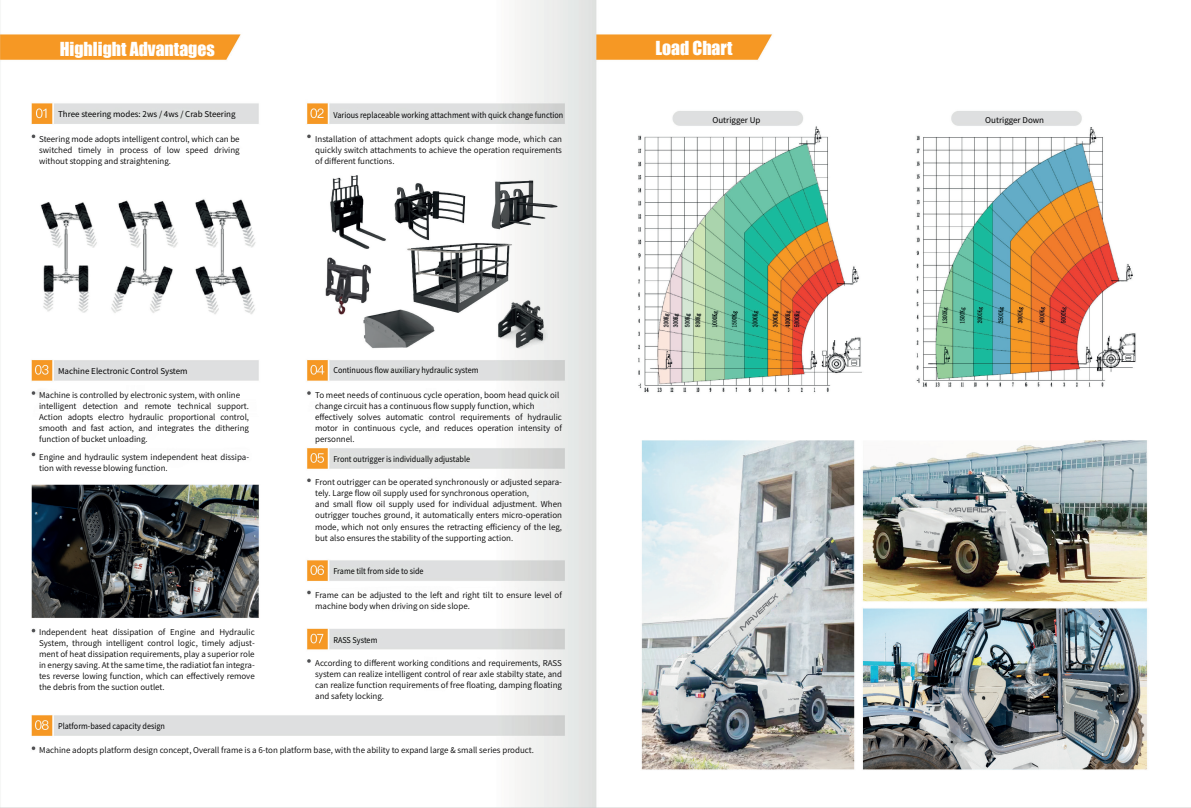
<style>
.page{position:relative;width:1191px;height:808px;background:#fff}
.page>*{position:absolute;margin:0;border:0;box-sizing:border-box;transform-origin:0 0}
.t1{font:17.7px "Impact";color:#fff}
.t2{font:8px/11px "Source Han Sans CN";color:#000001}
.t3{font:8px "Source Han Sans CN";color:#000001;scale:.91 1}
.t4{font:8px "Source Han Sans CN";color:#000001}
</style>
<div class="page">
<img style="left:0;top:0;width:1148px;height:807px">
<h1 class="t1" style="left:60px;top:35px;width:157px">Highlight Advantages</h1>
<h1 class="t1" style="left:655px;top:34px;width:79px">Load Chart</h1>
<p class="t4" style="left:58px;top:110px;width:179px">Three steering modes: 2ws / 4ws / Crab Steering</p>
<p class="t2" style="left:39px;top:133px;width:202px;text-align:justify">Steering mode adopts intelligent control, which can be switched timely in process of low speed driving without stopping and straightening.</p>
<p class="t3" style="left:333px;top:110px;width:254px">Various replaceable working attachment with quick change function</p>
<p class="t2" style="left:315px;top:133px;width:248px;text-align:justify">Installation of attachment adopts quick change mode, which can quickly switch attachments to achieve the operation requirements of different functions.</p>
<p class="t4" style="left:58px;top:366px;width:131px">Machine Electronic Control System</p>
<p class="t3" style="left:333px;top:366px;width:161px">Continuous flow auxiliary hydraulic system</p>
<p class="t2" style="left:39px;top:389px;width:211px">Machine is controlled by electronic system, with online intelligent detection and remote technical support.<br>Action adopts electro hydraulic proportional control, smooth and fast action, and integrates the dithering function of bucket unloading.</p>
<p class="t2" style="left:39px;top:451px;width:211px">Engine and hydraulic system independent heat dissipa&shy;tion with revesse blowing function.</p>
<p class="t2" style="left:39px;top:626px;width:217px;text-align:justify">Independent heat dissipation of Engine and Hydraulic System, through intelligent control logic, timely adjust&shy;ment of heat dissipation requirements, play a superior role in energy saving. At the same time, the radiatiot fan integra&shy;tes reverse lowing function, which can effectively remove the debris from the suction outlet.</p>
<p class="t3" style="left:58px;top:722px;width:119px">Platform-based capacity design</p>
<p class="t2" style="left:315px;top:390px;width:248px">To meet needs of continuous cycle operation, boom head quick oil change circuit has a continuous flow supply function, which effectively solves automatic control requirements of hydraulic motor in continuous cycle, and reduces operation intensity of personnel.</p>
<p class="t2" style="left:315px;top:477px;width:248px">Front outrigger can be operated synchronously or adjusted separa&shy;tely. Large flow oil supply used for synchronous operation,<br>and small flow oil supply used for individual adjustment. When outrigger touches ground, it automatically enters micro-operation mode, which not only ensures the retracting efficiency of the leg, but also ensures the stability of the supporting action.</p>
<p class="t3" style="left:333px;top:454px;width:152px">Front outrigger is individually adjustable</p>
<p class="t3" style="left:333px;top:566px;width:101px">Frame tilt from side to side</p>
<p class="t2" style="left:315px;top:589px;width:248px">Frame can be adjusted to the left and right tilt to ensure level of machine body when driving on side slope.</p>
<p class="t3" style="left:333px;top:635px;width:50px">RASS System</p>
<p class="t2" style="left:315px;top:657px;width:248px;text-align:justify">According to different working conditions and requirements, RASS system can realize intelligent control of rear axle stabilty state, and can realize function requirements of free floating, damping floating and safety locking.</p>
<p class="t2" style="left:39px;top:744px;width:496px">Machine adopts platform design concept, Overall frame is a 6-ton platform base, with the ability to expand large &amp; small series product.</p>
<p class="t4" style="left:712px;top:115px;width:50px">Outrigger Up</p>
<p class="t4" style="left:984px;top:115px;width:60px">Outrigger Down</p>
</div>
